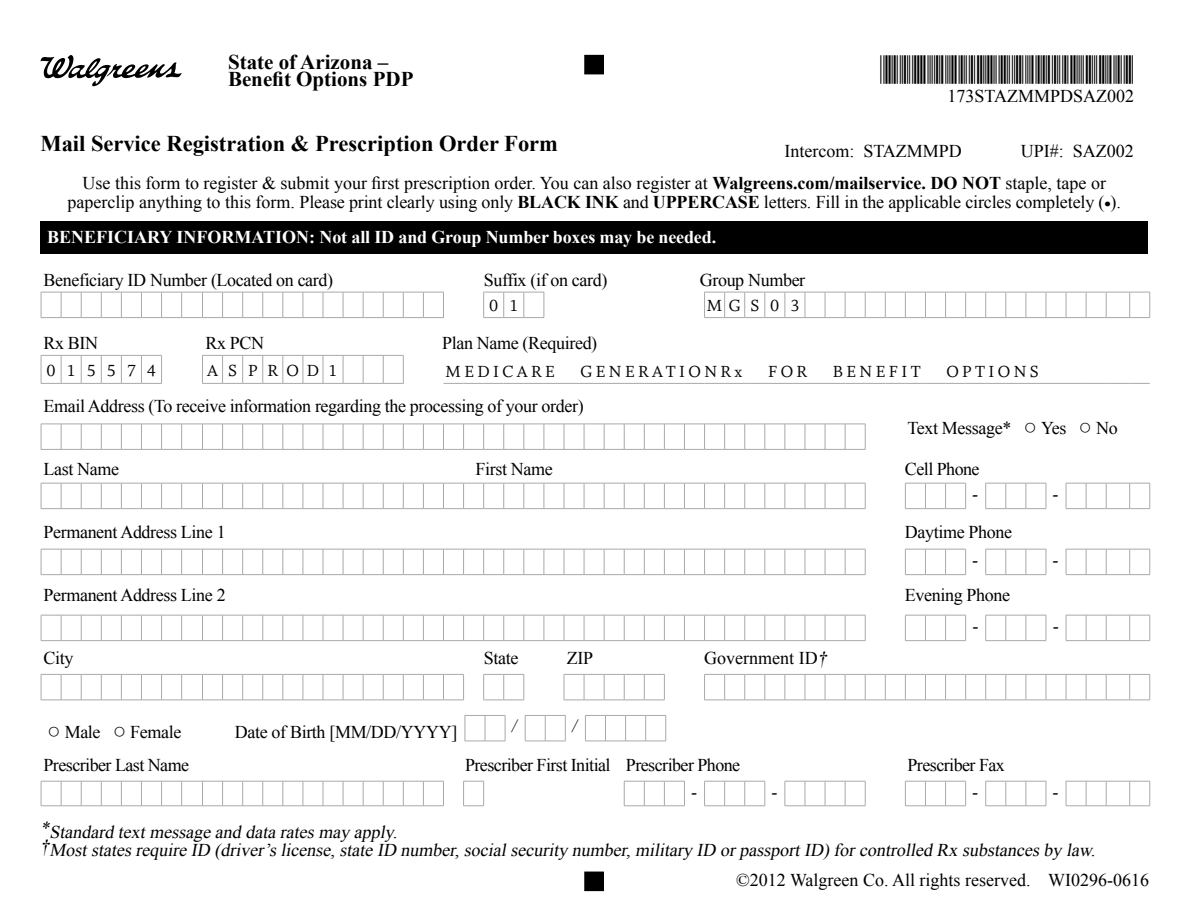
<style>
.page{position:relative;width:1188px;height:918px;background:#fff}
.page>*{position:absolute;margin:0;border:0;box-sizing:border-box;transform-origin:0 0}
.t1{font:700 22.5px "Times New Roman";color:#000}
.t2{font:700 21px/16.5px "Times New Roman";color:#000}
.t3{font:18px "Times New Roman";letter-spacing:-.02em;color:#000}
.t4{font:18px/19.5px "Times New Roman";color:#000;text-align:center}
.t5{font:italic 18px/18px "Times New Roman";color:#000}
.t6{font:700 18px "Times New Roman";letter-spacing:-.01em;color:#fff}
.t7{font:18px "Whitman Roman LF";letter-spacing:.19em;color:#000}
.t8{font:18px "Whitman Roman LF";letter-spacing:.56em;color:#000}
.s1{font-weight:700}
.s2{font-size:22.5px}
.s3{font-style:italic}
</style>
<div class="page">
<svg style="left:905px;top:483px;width:61px;height:26px"></svg>
<svg style="left:985px;top:483px;width:62px;height:26px"></svg>
<svg style="left:1066px;top:483px;width:85px;height:26px"></svg>
<svg style="left:905px;top:549px;width:61px;height:26px"></svg>
<svg style="left:985px;top:549px;width:62px;height:26px"></svg>
<svg style="left:1066px;top:549px;width:85px;height:26px"></svg>
<svg style="left:905px;top:615px;width:61px;height:26px"></svg>
<svg style="left:985px;top:615px;width:62px;height:26px"></svg>
<svg style="left:1066px;top:615px;width:85px;height:26px"></svg>
<svg style="left:483px;top:674px;width:42px;height:27px"></svg>
<svg style="left:564px;top:674px;width:101px;height:27px"></svg>
<svg style="left:704px;top:674px;width:447px;height:27px"></svg>
<svg style="left:41px;top:781px;width:403px;height:26px"></svg>
<svg style="left:463px;top:781px;width:21px;height:26px"></svg>
<svg style="left:624px;top:781px;width:61px;height:26px"></svg>
<svg style="left:704px;top:781px;width:62px;height:26px"></svg>
<svg style="left:785px;top:781px;width:81px;height:26px"></svg>
<svg style="left:905px;top:781px;width:61px;height:26px"></svg>
<svg style="left:985px;top:781px;width:62px;height:26px"></svg>
<svg style="left:1066px;top:781px;width:85px;height:26px"></svg>
<svg style="left:41px;top:292px;width:403px;height:26px"></svg>
<svg style="left:483px;top:292px;width:62px;height:26px"></svg>
<svg style="left:704px;top:292px;width:447px;height:26px"></svg>
<svg style="left:41px;top:355px;width:121px;height:29px"></svg>
<svg style="left:202px;top:355px;width:202px;height:29px"></svg>
<svg style="left:443px;top:383px;width:707px;height:1px"></svg>
<svg style="left:41px;top:424px;width:825px;height:26px"></svg>
<svg style="left:41px;top:483px;width:825px;height:26px"></svg>
<svg style="left:41px;top:549px;width:825px;height:26px"></svg>
<svg style="left:41px;top:615px;width:825px;height:26px"></svg>
<svg style="left:41px;top:674px;width:423px;height:27px"></svg>
<svg style="left:465px;top:715px;width:41px;height:27px"></svg>
<svg style="left:525px;top:715px;width:41px;height:27px"></svg>
<svg style="left:585px;top:715px;width:82px;height:27px"></svg>
<div style="left:40px;top:222px;width:1108px;height:32px;background:#000"></div>
<div style="left:585px;top:55px;width:18px;height:19px;background:#000"></div>
<div style="left:584px;top:55px;width:20px;height:19px;border:1px solid #000"></div>
<div style="left:585px;top:872px;width:18px;height:19px;background:#000"></div>
<div style="left:584px;top:872px;width:20px;height:19px;border:1px solid #000"></div>
<svg style="left:41px;top:55px;width:141px;height:31px"></svg>
<p class="t2" style="left:228px;top:53px;width:187px">State of Arizona –<br>Benefit Options PDP</p>
<p class="t1" style="left:40px;top:128px;width:519px">Mail Service Registration &amp; Prescription Order Form</p>
<p class="t4" style="left:947px;top:86px;width:188px">173STAZMMPDSAZ002</p>
<p class="t4" style="left:784px;top:141px;width:179px">Intercom: STAZMMPD</p>
<p class="t4" style="left:1021px;top:141px;width:115px">UPI#: SAZ002</p>
<p class="t4" style="left:68px;top:172px;width:1055px">Use this form to register &amp; submit your first prescription order. You can also register at <span class="s1">Walgreens.com/mailservice. DO NOT</span> staple, tape or paperclip anything to this form. Please print clearly using only <span class="s1">BLACK INK</span> and <span class="s1">UPPERCASE</span> letters. Fill in the applicable circles completely (<span class="s1">•</span>).</p>
<p class="t6" style="left:47px;top:224px;width:670px">BENEFICIARY INFORMATION: Not all ID and Group Number boxes may be needed.</p>
<p class="t3" style="left:44px;top:268px;width:291px">Beneficiary ID Number (Located on card)</p>
<p class="t3" style="left:484px;top:268px;width:125px">Suffix (if on card)</p>
<p class="t3" style="left:700px;top:268px;width:107px">Group Number</p>
<p class="t7" style="left:489px;top:296px;width:30px">0 1</p>
<p class="t7" style="left:707px;top:296px;width:94px">MGS03</p>
<p class="t3" style="left:44px;top:331px;width:56px">Rx BIN</p>
<p class="t3" style="left:206px;top:331px;width:60px">Rx PCN</p>
<p class="t3" style="left:442px;top:331px;width:157px">Plan Name (Required)</p>
<p class="t7" style="left:47px;top:360px;width:111px">015574</p>
<p class="t8" style="left:207px;top:360px;width:131px">ASPROD1</p>
<p class="t7" style="left:445px;top:362px;width:111px">MEDICARE</p>
<p class="t7" style="left:581px;top:362px;width:163px">GENERATIONRx</p>
<p class="t7" style="left:768px;top:362px;width:41px">FOR</p>
<p class="t7" style="left:833px;top:362px;width:90px">BENEFIT</p>
<p class="t7" style="left:946px;top:362px;width:94px">OPTIONS</p>
<p class="t3" style="left:44px;top:394px;width:542px">Email Address (To receive information regarding the processing of your order)</p>
<p class="t3" style="left:908px;top:416px;width:212px">Text Message* <span class="s2">○</span> Yes <span class="s2">○</span> No</p>
<p class="t3" style="left:43px;top:457px;width:77px">Last Name</p>
<p class="t3" style="left:475px;top:457px;width:79px">First Name</p>
<p class="t3" style="left:905px;top:457px;width:76px">Cell Phone</p>
<p class="t5" style="left:972px;top:485px;width:12px">-</p>
<p class="t5" style="left:1052px;top:485px;width:12px">-</p>
<p class="t3" style="left:43px;top:520px;width:184px">Permanent Address Line 1</p>
<p class="t3" style="left:905px;top:520px;width:109px">Daytime Phone</p>
<p class="t5" style="left:972px;top:551px;width:12px">-</p>
<p class="t5" style="left:1052px;top:551px;width:12px">-</p>
<p class="t3" style="left:43px;top:583px;width:184px">Permanent Address Line 2</p>
<p class="t3" style="left:905px;top:583px;width:107px">Evening Phone</p>
<p class="t3" style="left:43px;top:646px;width:31px">City</p>
<p class="t3" style="left:484px;top:646px;width:36px">State</p>
<p class="t3" style="left:567px;top:646px;width:28px">ZIP</p>
<p class="t4" style="left:704px;top:648px;width:128px">Government ID<span class="s3">†</span></p>
<p class="t3" style="left:47px;top:720px;width:136px"><span class="s2">○</span> Male <span class="s2">○</span> Female</p>
<p class="t3" style="left:235px;top:720px;width:224px">Date of Birth [MM/DD/YYYY]</p>
<p class="t5" style="left:511px;top:717px;width:11px">/</p>
<p class="t5" style="left:571px;top:717px;width:11px">/</p>
<p class="t5" style="left:972px;top:617px;width:12px">-</p>
<p class="t5" style="left:1052px;top:617px;width:12px">-</p>
<p class="t3" style="left:44px;top:753px;width:147px">Prescriber Last Name</p>
<p class="t3" style="left:465px;top:753px;width:277px">Prescriber First Initial Prescriber Phone</p>
<p class="t3" style="left:908px;top:753px;width:99px">Prescriber Fax</p>
<p class="t5" style="left:690px;top:783px;width:12px">-</p>
<p class="t5" style="left:771px;top:783px;width:12px">-</p>
<p class="t5" style="left:972px;top:783px;width:12px">-</p>
<p class="t5" style="left:1052px;top:783px;width:12px">-</p>
<p class="t5" style="left:40px;top:823px;width:1061px">*Standard textmessage and data ratesmay apply.<br>†Moststatesrequire ID (driver’slicense,state ID number,socialsecurity number,military ID orpassportID)forcontrolled Rx substancesby law.</p>
<p class="t4" style="left:736px;top:870px;width:414px">©2012 Walgreen Co. All rights reserved. WI0296-0616</p>
</div>
